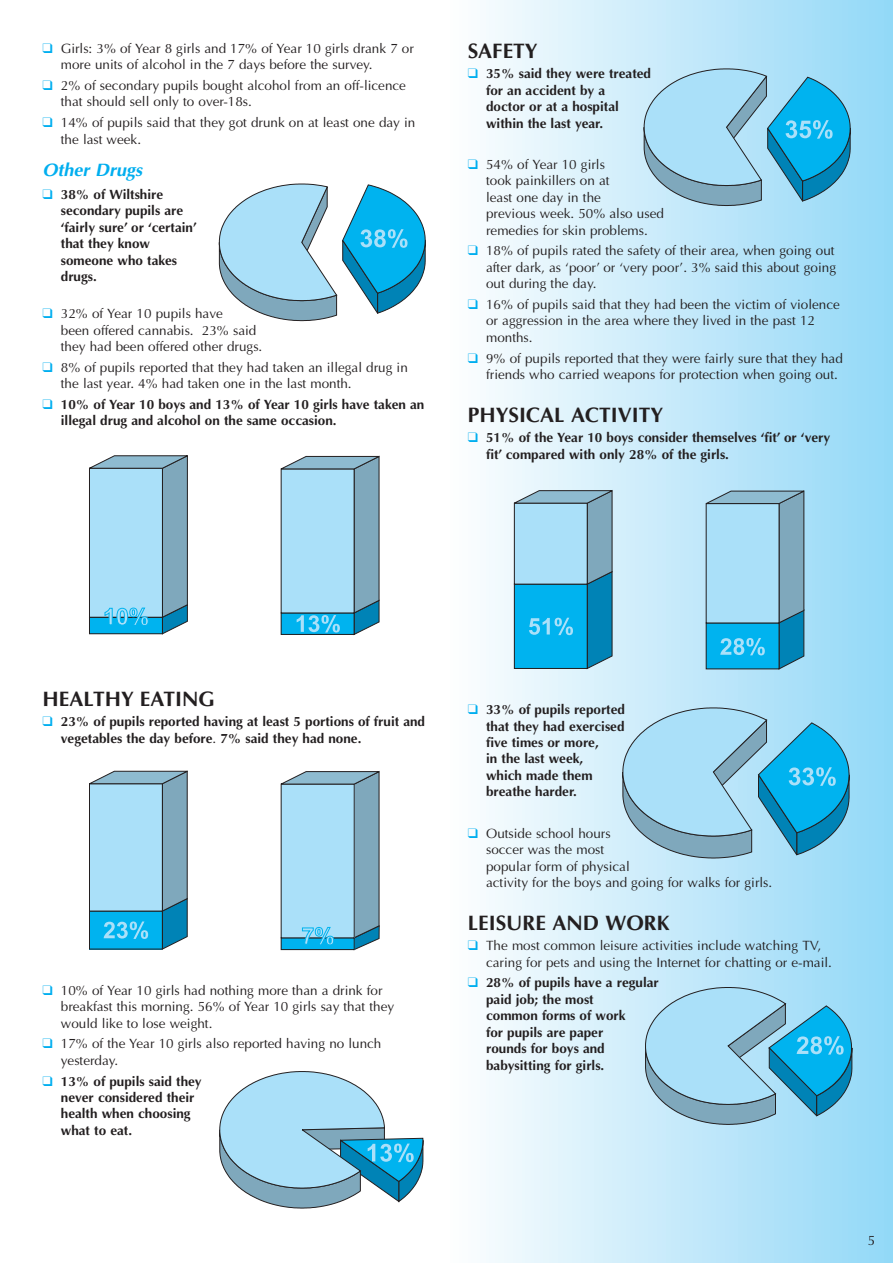
<style>
.page{position:relative;width:893px;height:1263px;background:#fff}
.page>*{position:absolute;margin:0;border:0;box-sizing:border-box;transform-origin:0 0}
.t1{font:700 21px "Optima";color:#231f20}
.t2{font:italic 700 18px "Optima";color:#00aeef}
.t3{font:13.5px/16.4px "Optima";color:#231f20}
.t4{font:700 13.5px/16.4px "Optima";color:#231f20}
.s1{color:#00aeef}
.s2{font-weight:400}
</style>
<div class="page">
<div style="left:451px;top:0;width:442px;height:1263px;background:linear-gradient(to right,#fdfefe,#92d8f7)"></div>
<svg style="left:219px;top:1071px;width:205px;height:138px"></svg>
<svg style="left:645px;top:987px;width:208px;height:138px;background:#82c7e3"></svg>
<svg style="left:622px;top:707px;width:228px;height:152px;background:#7fc7e4"></svg>
<svg style="left:218px;top:183px;width:208px;height:139px"></svg>
<svg style="left:643px;top:68px;width:208px;height:138px;background:#7dc6e4"></svg>
<svg style="left:89px;top:770px;width:99px;height:180px;background:#7dc0dc"></svg>
<svg style="left:280px;top:771px;width:100px;height:180px;background:#94c9e1"></svg>
<svg style="left:89px;top:455px;width:99px;height:180px;background:#8cc5dd"></svg>
<svg style="left:280px;top:455px;width:100px;height:180px;background:#8fc8e1"></svg>
<svg style="left:511px;top:489px;width:104px;height:180px;background:#5ab5d8"></svg>
<svg style="left:703px;top:490px;width:104px;height:180px;background:#77bdd9"></svg>
<p class="t3" style="left:61px;top:40px;width:355px;text-indent:-18px"><span class="s1">❑</span> Girls: 3% of Year 8 girls and 17% of Year 10 girls drank 7 or more units of alcohol in the 7 days before the survey.</p>
<p class="t3" style="left:61px;top:77px;width:347px;text-indent:-18px"><span class="s1">❑</span> 2% of secondary pupils bought alcohol from an off-licence that should sell only to over-18s.</p>
<p class="t3" style="left:61px;top:114px;width:356px;text-indent:-18px"><span class="s1">❑</span> 14% of pupils said that they got drunk on at least one day in the last week.</p>
<h2 class="t2" style="left:43px;top:159px;width:101px">Other Drugs</h2>
<p class="t4" style="left:61px;top:186px;width:137px;text-indent:-18px"><span class="s1">❑</span> 38% of Wiltshire secondary pupils are ‘fairly sure’ or ‘certain’ that they know someone who takes drugs.</p>
<p class="t3" style="left:61px;top:305px;width:203px;text-indent:-18px"><span class="s1">❑</span> 32% of Year 10 pupils have<br>been offered cannabis. 23% said they had been offered other drugs.</p>
<p class="t3" style="left:61px;top:359px;width:348px;text-indent:-18px"><span class="s1">❑</span> 8% of pupils reported that they had taken an illegal drug in the last year. 4% had taken one in the last month.</p>
<p class="t4" style="left:61px;top:396px;width:365px;text-indent:-18px"><span class="s1">❑</span> 10% of Year 10 boys and 13% of Year 10 girls have taken an illegal drug and alcohol on the same occasion.</p>
<h1 class="t1" style="left:468px;top:39px;width:72px">SAFETY</h1>
<p class="t4" style="left:486px;top:65px;width:167px;text-indent:-18px"><span class="s1">❑</span> 35% said they were treated for an accident by a<br>doctor or at a hospital within the last year.</p>
<p class="t3" style="left:486px;top:156px;width:179px;text-indent:-18px"><span class="s1">❑</span> 54% of Year 10 girls<br>took painkillers on at<br>least one day in the<br>previous week. 50% also used remedies for skin problems.</p>
<p class="t3" style="left:486px;top:243px;width:351px;text-align:justify;text-indent:-18px"><span class="s1">❑</span> 18% of pupils rated the safety of their area, when going out after dark, as ‘poor’ or ‘very poor’. 3% said this about going out during the day.</p>
<p class="t3" style="left:486px;top:296px;width:355px;text-indent:-18px"><span class="s1">❑</span> 16% of pupils said that they had been the victim of violence or aggression in the area where they lived in the past 12 months.</p>
<p class="t3" style="left:486px;top:350px;width:358px;text-indent:-18px"><span class="s1">❑</span> 9% of pupils reported that they were fairly sure that they had friends who carried weapons for protection when going out.</p>
<h1 class="t1" style="left:468px;top:403px;width:197px">PHYSICAL ACTIVITY</h1>
<p class="t4" style="left:486px;top:429px;width:346px;text-indent:-18px"><span class="s1">❑</span> 51% of the Year 10 boys consider themselves ‘fit’ or ‘very fit’ compared with only 28% of the girls.</p>
<h1 class="t1" style="left:43px;top:687px;width:174px">HEALTHY EATING</h1>
<p class="t4" style="left:61px;top:713px;width:366px;text-indent:-18px"><span class="s1">❑</span> 23% of pupils reported having at least 5 portions of fruit and vegetables the day before<span class="s2">.</span> 7% said they had none.</p>
<p class="t3" style="left:61px;top:982px;width:335px;text-indent:-18px"><span class="s1">❑</span> 10% of Year 10 girls had nothing more than a drink for breakfast this morning. 56% of Year 10 girls say that they would like to lose weight.</p>
<p class="t3" style="left:61px;top:1035px;width:322px;text-indent:-18px"><span class="s1">❑</span> 17% of the Year 10 girls also reported having no lunch yesterday.</p>
<p class="t4" style="left:61px;top:1073px;width:142px;text-indent:-18px"><span class="s1">❑</span> 13% of pupils said they never considered their health when choosing what to eat.</p>
<p class="t4" style="left:486px;top:701px;width:140px;text-indent:-18px"><span class="s1">❑</span> 33% of pupils reported that they had exercised five times or more,<br>in the last week,<br>which made them breathe harder.</p>
<p class="t3" style="left:486px;top:825px;width:288px;text-indent:-18px"><span class="s1">❑</span> Outside school hours<br>soccer was the most<br>popular form of physical<br>activity for the boys and going for walks for girls.</p>
<h1 class="t1" style="left:468px;top:911px;width:203px">LEISURE AND WORK</h1>
<p class="t3" style="left:486px;top:937px;width:347px;text-indent:-18px"><span class="s1">❑</span> The most common leisure activities include watching TV, caring for pets and using the Internet for chatting or e-mail.</p>
<p class="t4" style="left:486px;top:974px;width:174px;text-indent:-18px"><span class="s1">❑</span> 28% of pupils have a regular paid job; the most<br>common forms of work<br>for pupils are paper<br>rounds for boys and babysitting for girls.</p>
<p class="t3" style="left:868px;top:1232px;width:9px">5</p>
</div>
